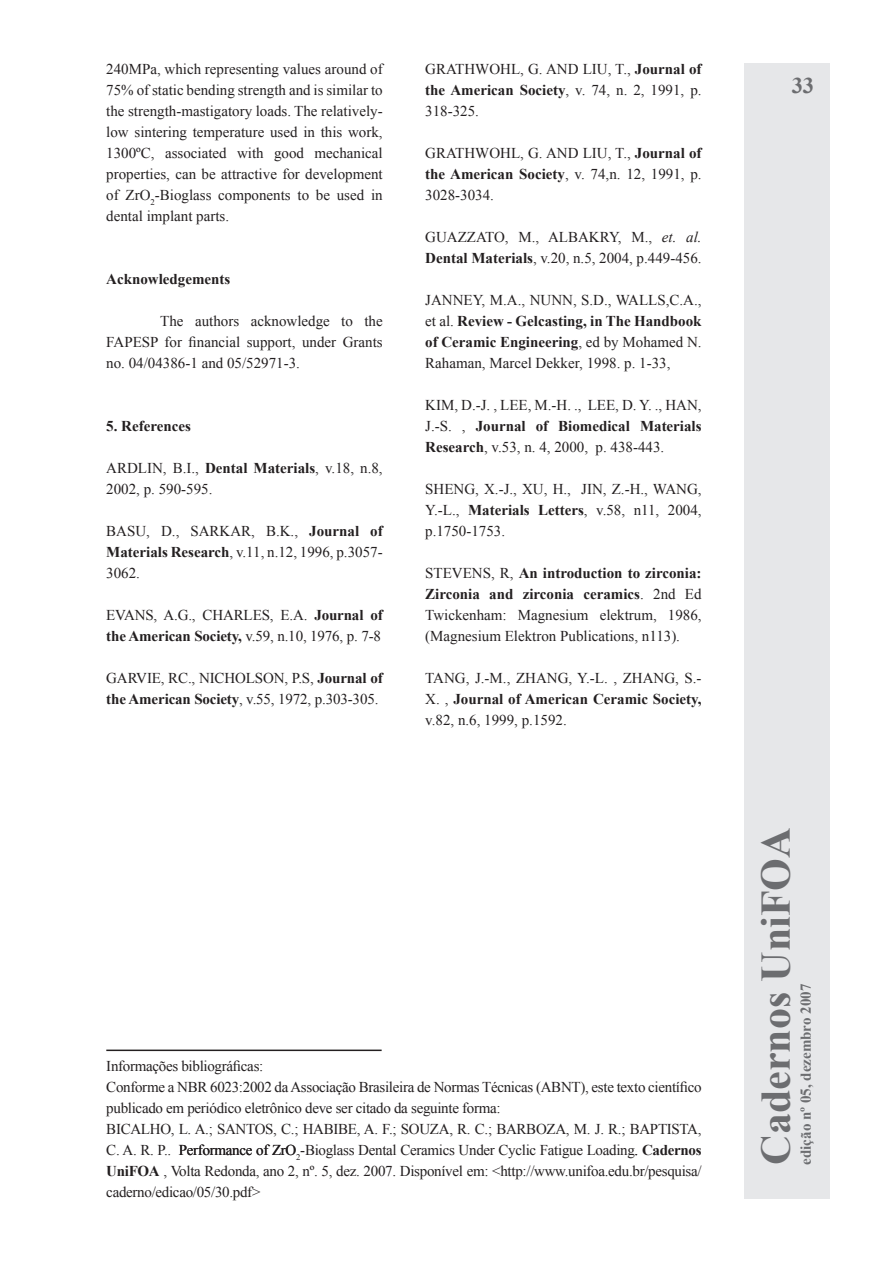
<style>
.page{position:relative;width:893px;height:1263px;background:#fff}
.page>*{position:absolute;margin:0;border:0;box-sizing:border-box;transform-origin:0 0}
.t1{font:700 42px "Times New Roman";color:#6c6d70}
.t2{font:700 22.5px "Times New Roman";color:#6c6d70}
.t3{font:15px/21px "Times New Roman";color:#231f20;text-align:justify}
.t4{font:15px/21px "Times New Roman";letter-spacing:-.02em;color:#231f20}
.t5{font:700 15px "Times New Roman";color:#231f20}
.t6{font:700 15px "Times New Roman";color:#6c6d70}
.s1{font-weight:700}
.s2{font-style:italic}
</style>
<div class="page">
<div style="left:744px;top:64px;width:85px;height:1135px;background:#e6e7e9"></div>
<hr style="left:106px;top:1049px;width:276px;height:2px;background:#231f20">
<p class="t3" style="left:106px;top:58px;width:278px">240MPa, which representing values around of 75% of static bending strength and is similar to the strength-mastigatory loads. The relatively&shy;low sintering temperature used in this work, 1300ºC, associated with good mechanical properties, can be attractive for development of ZrO<sub>2</sub>-Bioglass components to be used in dental implant parts.</p>
<p class="t5" style="left:106px;top:269px;width:126px">Acknowledgements</p>
<p class="t3" style="left:106px;top:310px;width:278px;text-indent:54px">The authors acknowledge to the FAPESP for financial support, under Grants no. 04/04386-1 and 05/52971-3.</p>
<p class="t5" style="left:106px;top:416px;width:86px">5. References</p>
<p class="t3" style="left:106px;top:457px;width:278px">ARDLIN, B.I., <span class="s1">Dental Materials</span>, v.18, n.8,<br>2002, p. 590-595.</p>
<p class="t3" style="left:106px;top:520px;width:278px">BASU, D., SARKAR, B.K., <span class="s1">Journal of Materials Research</span>, v.11, n.12, 1996, p.3057- 3062.</p>
<p class="t3" style="left:106px;top:604px;width:278px">EVANS, A.G., CHARLES, E.A. <span class="s1">Journal of the American Society,</span> v.59, n.10, 1976, p. 7-8</p>
<p class="t3" style="left:106px;top:667px;width:278px">GARVIE, RC., NICHOLSON, P.S, <span class="s1">Journal of the American Society</span>, v.55, 1972, p.303-305.</p>
<p class="t3" style="left:425px;top:58px;width:278px">GRATHWOHL, G. AND LIU, T., <span class="s1">Journal of the American Society</span>, v. 74, n. 2, 1991, p.<br>318-325.</p>
<p class="t3" style="left:425px;top:142px;width:278px">GRATHWOHL, G. AND LIU, T., <span class="s1">Journal of the American Society</span>, v. 74,n. 12, 1991, p.<br>3028-3034.</p>
<p class="t3" style="left:425px;top:226px;width:278px">GUAZZATO, M., ALBAKRY, M., <span class="s2">et. al.<br></span><span class="s1">Dental Materials</span>, v.20, n.5, 2004, p.449-456.</p>
<p class="t3" style="left:425px;top:289px;width:278px">JANNEY, M.A., NUNN, S.D., WALLS,C.A., et al. <span class="s1">Review - Gelcasting, in The Handbook of Ceramic Engineering</span>, ed by Mohamed N.<br>Rahaman, Marcel Dekker, 1998. p. 1-33,</p>
<p class="t3" style="left:425px;top:394px;width:278px">KIM, D.-J. , LEE, M.-H. ., LEE, D. Y. ., HAN, J.-S. , <span class="s1">Journal of Biomedical Materials Research</span>, v.53, n. 4, 2000, p. 438-443.</p>
<p class="t3" style="left:425px;top:478px;width:278px">SHENG, X.-J., XU, H., JIN, Z.-H., WANG, Y.-L., <span class="s1">Materials Letters</span>, v.58, n11, 2004, p.1750-1753.</p>
<p class="t3" style="left:425px;top:562px;width:278px">STEVENS, R, <span class="s1">An introduction to zirconia:<br>Zirconia and zirconia ceramics</span>. 2nd Ed Twickenham: Magnesium elektrum, 1986, (Magnesium Elektron Publications, n113).</p>
<p class="t3" style="left:425px;top:667px;width:278px">TANG, J.-M., ZHANG, Y.-L. , ZHANG, S.- X. , <span class="s1">Journal of American Ceramic Society, </span>v.82, n.6, 1999, p.1592.</p>
<p class="t4" style="left:106px;top:1056px;width:159px">Informações bibliográficas:</p>
<p class="t4" style="left:106px;top:1077px;width:597px">Conforme a NBR 6023:2002 da Associação Brasileira de Normas Técnicas (ABNT), este texto científico publicado em periódico eletrônico deve ser citado da seguinte forma:</p>
<p class="t3" style="left:106px;top:1119px;width:597px">BICALHO, L. A.; SANTOS, C.; HABIBE, A. F.; SOUZA, R. C.; BARBOZA, M. J. R.; BAPTISTA, C. A. R. P.. Performance of ZrO<sub>2</sub>-Bioglass Dental Ceramics Under Cyclic Fatigue Loading <span class="s1">Cadernos UniFOA</span> , Volta Redonda, ano 2, nº. 5, dez. 2007. Disponível em: &lt;http://www.unifoa.edu.br/pesquisa/ caderno/edicao/05/30.pdf&gt;</p>
<p class="t2" style="left:792px;top:70px;width:24px">33</p>
<p class="t1" style="left:747px;top:1165px;width:339px;rotate:-90deg">Cadernos UniFOA</p>
<p class="t6" style="left:795px;top:1165px;width:182px;rotate:-90deg">edição nº 05, dezembro 2007</p>
</div>
